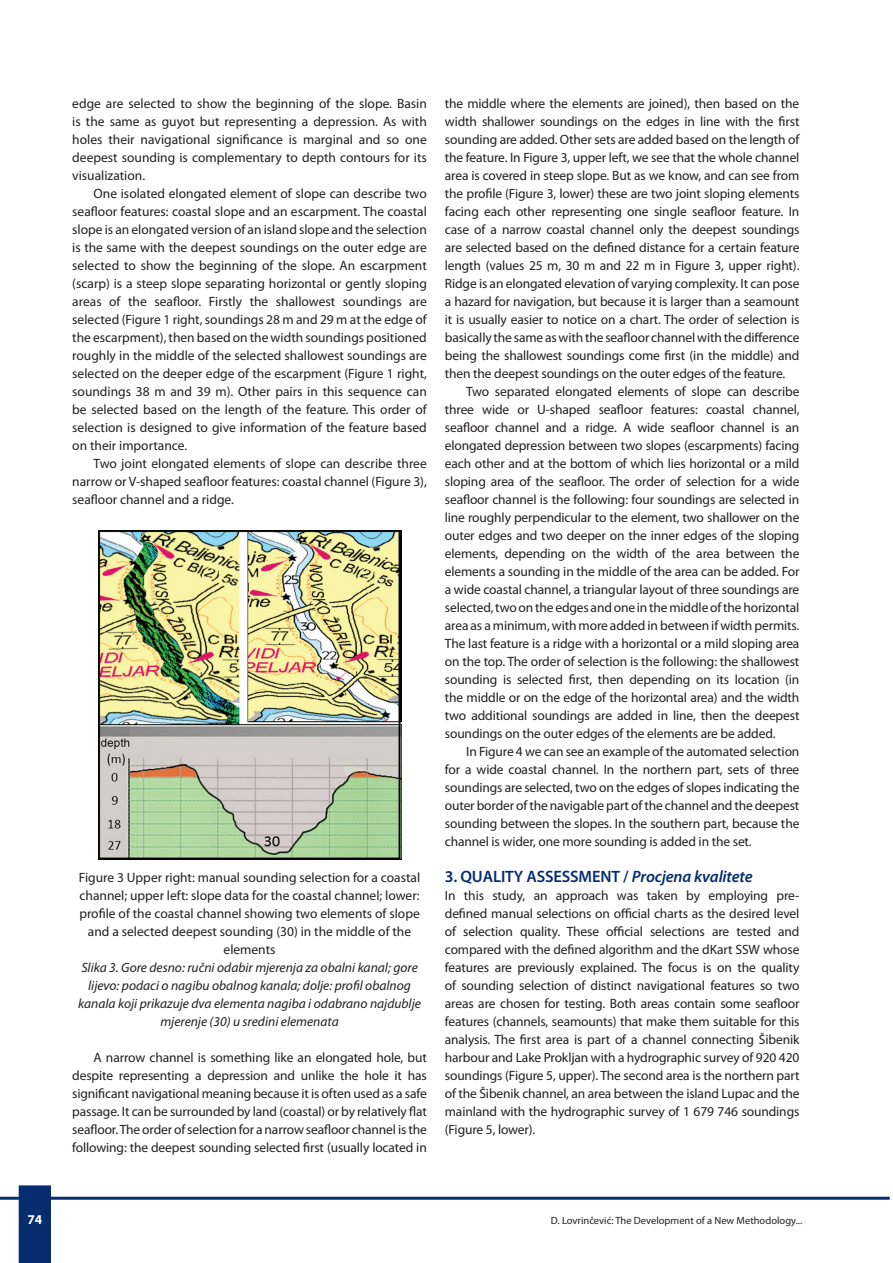
<style>
.page{position:relative;width:893px;height:1263px;background:#fff}
.page>*{position:absolute;margin:0;border:0;box-sizing:border-box;transform-origin:0 0}
.t1{font:600 16.5px "Myriad Pro";letter-spacing:-.01em;color:#052d6f}
.t2{font:13.5px/18px "Myriad Pro";color:#231f20;text-align:justify}
.t3{font:italic 13.5px/18px "Myriad Pro";color:#231f20;text-align:center}
.t4{font:700 13.5px "Myriad Pro";color:#fff}
.t5{font:10.5px "Myriad Pro";color:#231f20}
.s1{font-style:italic}
</style>
<div class="page">
<hr style="left:0;top:1197px;width:890px;height:3px;background:#052d6f">
<div style="left:19px;top:1185px;width:32px;height:78px;background:#052d6f"></div>
<img style="left:98px;top:530px;width:303px;height:329px">
<p class="t2" style="left:72px;top:94px;width:356px">edge are selected to show the beginning of the slope. Basin is the same as guyot but representing a depression. As with holes their navigational significance is marginal and so one deepest sounding is complementary to depth contours for its visualization.</p>
<p class="t2" style="left:72px;top:184px;width:356px;text-indent:21px">One isolated elongated element of slope can describe two seafloor features: coastal slope and an escarpment. The coastal slope is an elongated version of an island slope and the selection is the same with the deepest soundings on the outer edge are selected to show the beginning of the slope. An escarpment (scarp) is a steep slope separating horizontal or gently sloping areas of the seafloor. Firstly the shallowest soundings are selected (Figure 1 right, soundings 28 m and 29 m at the edge of the escarpment), then based on the width soundings positioned roughly in the middle of the selected shallowest soundings are selected on the deeper edge of the escarpment (Figure 1 right, soundings 38 m and 39 m). Other pairs in this sequence can be selected based on the length of the feature. This order of selection is designed to give information of the feature based on their importance.</p>
<p class="t2" style="left:72px;top:454px;width:356px;text-indent:21px">Two joint elongated elements of slope can describe three narrow or V-shaped seafloor features: coastal channel (Figure 3), seafloor channel and a ridge.</p>
<p class="t2" style="left:79px;top:868px;width:343px;text-align:center">Figure 3 Upper right: manual sounding selection for a coastal channel; upper left: slope data for the coastal channel; lower: profile of the coastal channel showing two elements of slope and a selected deepest sounding (30) in the middle of the elements</p>
<p class="t3" style="left:78px;top:958px;width:344px">Slika 3. Gore desno: ručni odabir mjerenja za obalni kanal; gore lijevo: podaci o nagibu obalnog kanala; dolje: profil obalnog kanala koji prikazuje dva elementa nagiba i odabrano najdublje mjerenje (30) u sredini elemenata</p>
<p class="t2" style="left:72px;top:1048px;width:356px;text-indent:21px">A narrow channel is something like an elongated hole, but despite representing a depression and unlike the hole it has significant navigational meaning because it is often used as a safe passage. It can be surrounded by land (coastal) or by relatively flat seafloor. The order of selection for a narrow seafloor channel is the following: the deepest sounding selected first (usually located in</p>
<p class="t2" style="left:445px;top:94px;width:356px">the middle where the elements are joined), then based on the width shallower soundings on the edges in line with the first sounding are added. Other sets are added based on the length of the feature. In Figure 3, upper left, we see that the whole channel area is covered in steep slope. But as we know, and can see from the profile (Figure 3, lower) these are two joint sloping elements facing each other representing one single seafloor feature. In case of a narrow coastal channel only the deepest soundings are selected based on the defined distance for a certain feature length (values 25 m, 30 m and 22 m in Figure 3, upper right).<br>Ridge is an elongated elevation of varying complexity. It can pose a hazard for navigation, but because it is larger than a seamount it is usually easier to notice on a chart. The order of selection is basically the same as with the seafloor channel with the difference being the shallowest soundings come first (in the middle) and then the deepest soundings on the outer edges of the feature.</p>
<p class="t2" style="left:445px;top:382px;width:356px;text-indent:21px">Two separated elongated elements of slope can describe three wide or U-shaped seafloor features: coastal channel, seafloor channel and a ridge. A wide seafloor channel is an elongated depression between two slopes (escarpments) facing each other and at the bottom of which lies horizontal or a mild sloping area of the seafloor. The order of selection for a wide seafloor channel is the following: four soundings are selected in line roughly perpendicular to the element, two shallower on the outer edges and two deeper on the inner edges of the sloping elements, depending on the width of the area between the elements a sounding in the middle of the area can be added. For a wide coastal channel, a triangular layout of three soundings are selected, two on the edges and one in the middle of the horizontal area as a minimum, with more added in between if width permits.<br>The last feature is a ridge with a horizontal or a mild sloping area on the top. The order of selection is the following: the shallowest sounding is selected first, then depending on its location (in the middle or on the edge of the horizontal area) and the width two additional soundings are added in line, then the deepest soundings on the outer edges of the elements are be added.</p>
<p class="t2" style="left:445px;top:742px;width:356px;text-indent:21px">In Figure 4 we can see an example of the automated selection for a wide coastal channel. In the northern part, sets of three soundings are selected, two on the edges of slopes indicating the outer border of the navigable part of the channel and the deepest sounding between the slopes. In the southern part, because the channel is wider, one more sounding is added in the set.</p>
<p class="t1" style="left:445px;top:866px;width:309px">3. QUALITY ASSESSMENT / <span class="s1">Procjena kvalitete</span></p>
<p class="t2" style="left:445px;top:886px;width:356px">In this study, an approach was taken by employing pre&shy;defined manual selections on official charts as the desired level of selection quality. These official selections are tested and compared with the defined algorithm and the dKart SSW whose features are previously explained. The focus is on the quality of sounding selection of distinct navigational features so two areas are chosen for testing. Both areas contain some seafloor features (channels, seamounts) that make them suitable for this analysis. The first area is part of a channel connecting Šibenik harbour and Lake Prokljan with a hydrographic survey of 920 420 soundings (Figure 5, upper). The second area is the northern part of the Šibenik channel, an area between the island Lupac and the mainland with the hydrographic survey of 1 679 746 soundings (Figure 5, lower).</p>
<p class="t4" style="left:27px;top:1210px;width:16px">74</p>
<p class="t5" style="left:551px;top:1214px;width:253px">D. Lovrinčević: The Development of a New Methodology...</p>
</div>
